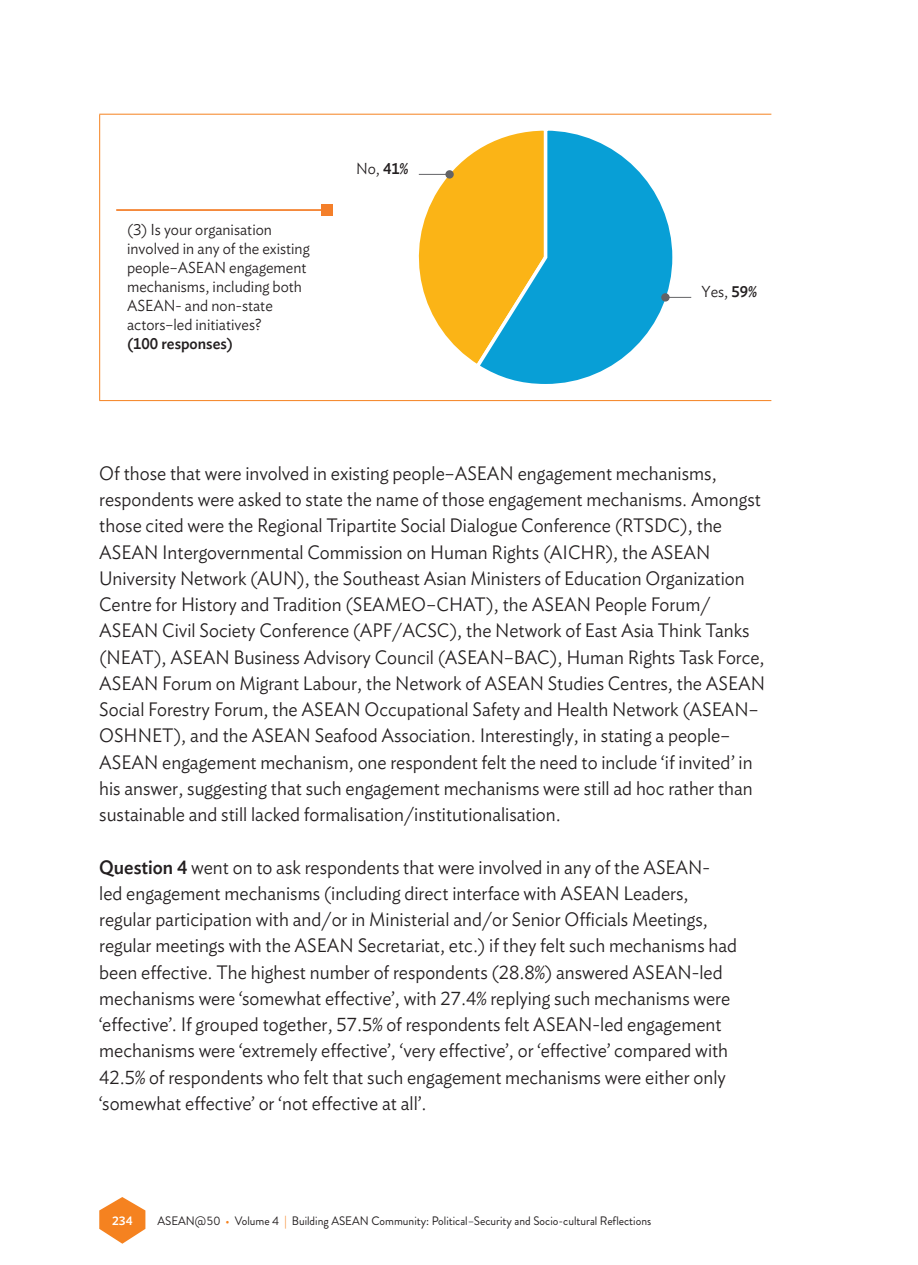
<style>
.page{position:relative;width:918px;height:1265px;background:#fff}
.page>*{position:absolute;margin:0;border:0;box-sizing:border-box;transform-origin:0 0}
.ASEAN_50_Body_text{font:300 19.25px/26.2px "Ideal Sans";color:#231f20;scale:.95 1}
.t1{font:300 15.75px/18.9px "Ideal Sans";color:#231f20;scale:.95 1}
.t2{font:12.25px "Brandon Grotesque";color:#231f20;scale:.95 1}
.t3{font:500 12.25px "Ideal Sans";color:#fff}
.s1{font-weight:500}
.s2{color:#f58220}
</style>
<div class="page">
<svg style="left:99px;top:1197px;width:46px;height:47px"></svg>
<hr style="left:99px;top:114px;width:672px;height:1px;background:#f58220">
<hr style="left:99px;top:115px;width:1px;height:285px;background:#f58220">
<hr style="left:99px;top:400px;width:672px;height:1px;background:#f58220">
<svg style="left:418px;top:153px;width:55px;height:208px"></svg>
<svg style="left:473px;top:130px;width:204px;height:254px"></svg>
<div style="left:445px;top:170px;width:9px;height:9px;background:#636366;border-radius:50%"></div>
<div style="left:661px;top:293px;width:8px;height:9px;background:#636366;border-radius:50%"></div>
<svg style="left:669px;top:297px;width:22px;height:1px"></svg>
<hr style="left:419px;top:174px;width:30px;height:1px;background:#636366">
<hr style="left:116px;top:209px;width:211px;height:2px;background:#f47f2a">
<div style="left:321px;top:204px;width:12px;height:12px;background:#f47f2a"></div>
<p class="t1" style="left:127px;top:219px;width:194px">(3) Is your organisation involved in any of the existing people–ASEAN engagement mechanisms, including both<br>ASEAN- and non-state actors–led initiatives?<br><span class="s1">(100 responses)</span></p>
<p class="t1" style="left:356px;top:158px;width:57px">No, <span class="s1">41%</span></p>
<p class="t1" style="left:701px;top:281px;width:60px">Yes, <span class="s1">59%</span></p>
<p class="ASEAN_50_Body_text" style="left:99px;top:458px;width:702px">Of those that were involved in existing people–ASEAN engagement mechanisms, respondents were asked to state the name of those engagement mechanisms. Amongst those cited were the Regional Tripartite Social Dialogue Conference (RTSDC), the ASEAN Intergovernmental Commission on Human Rights (AICHR), the ASEAN University Network (AUN), the Southeast Asian Ministers of Education Organization Centre for History and Tradition (SEAMEO–CHAT), the ASEAN People Forum/ ASEAN Civil Society Conference (APF/ACSC), the Network of East Asia Think Tanks (NEAT), ASEAN Business Advisory Council (ASEAN–BAC), Human Rights Task Force, ASEAN Forum on Migrant Labour, the Network of ASEAN Studies Centres, the ASEAN Social Forestry Forum, the ASEAN Occupational Safety and Health Network (ASEAN– OSHNET), and the ASEAN Seafood Association. Interestingly, in stating a people– ASEAN engagement mechanism, one respondent felt the need to include ‘if invited’ in his answer, suggesting that such engagement mechanisms were still ad hoc rather than sustainable and still lacked formalisation/institutionalisation.</p>
<p class="ASEAN_50_Body_text" style="left:99px;top:852px;width:673px"><span class="s1">Question 4</span> went on to ask respondents that were involved in any of the ASEAN&shy;led engagement mechanisms (including direct interface with ASEAN Leaders, regular participation with and/or in Ministerial and/or Senior Officials Meetings, regular meetings with the ASEAN Secretariat, etc.) if they felt such mechanisms had been effective. The highest number of respondents (28.8%) answered ASEAN-led mechanisms were ‘somewhat effective’, with 27.4% replying such mechanisms were ‘effective’. If grouped together, 57.5% of respondents felt ASEAN-led engagement mechanisms were ‘extremely effective’, ‘very effective’, or ‘effective’ compared with 42.5% of respondents who felt that such engagement mechanisms were either only ‘somewhat effective’ or ‘not effective at all’.</p>
<p class="t3" style="left:112px;top:1211px;width:22px">234</p>
<p class="t2" style="left:157px;top:1212px;width:521px">ASEAN@50 <span class="s2">•</span> Volume 4 <span class="s2">|</span> Building ASEAN Community: Political–Security and Socio-cultural Reflections</p>
</div>
